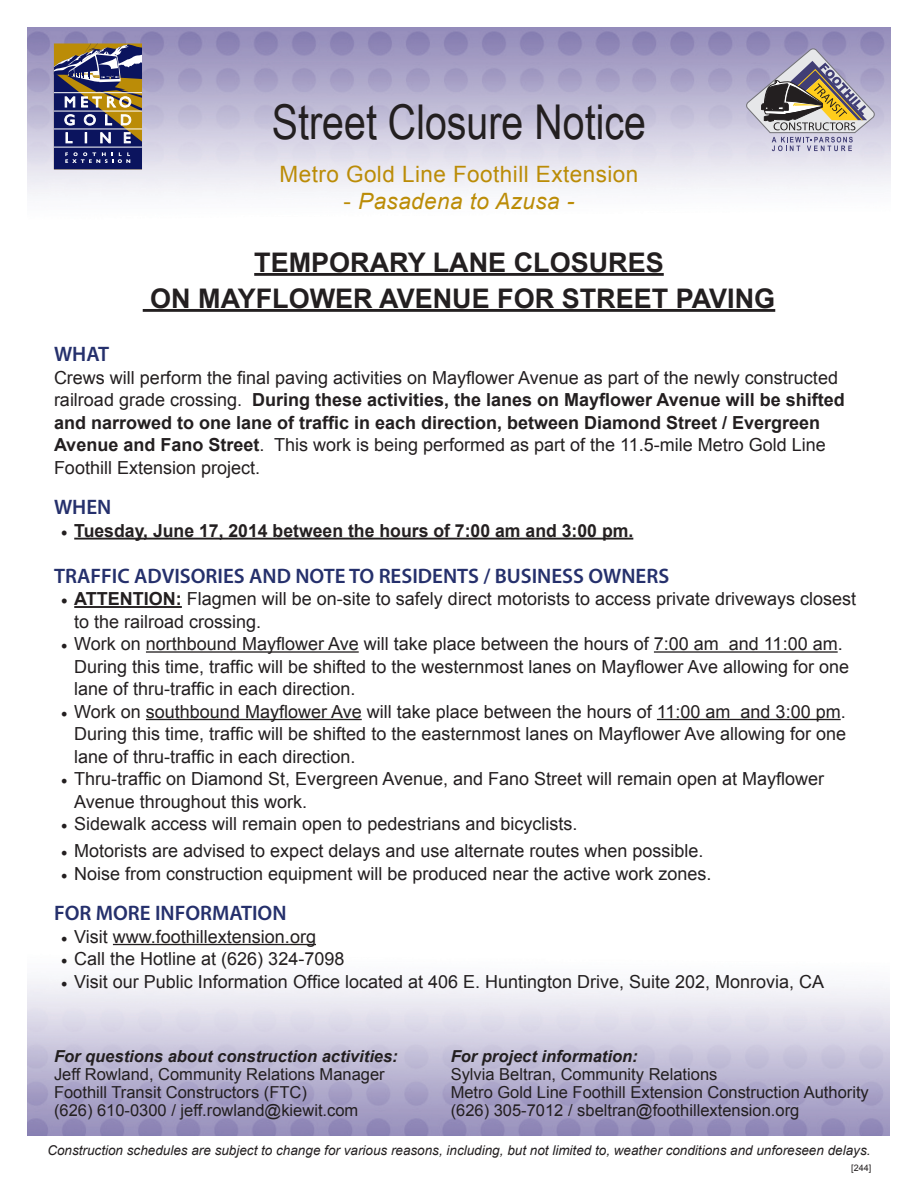
<style>
.page{position:relative;width:918px;height:1188px;background:#fff}
.page>*{position:absolute;margin:0;border:0;box-sizing:border-box;transform-origin:0 0}
.Heading{font:48px "Arial Narrow";color:#231f20}
.t1{font:700 27px/36px "Arial";color:#231f20;text-align:center}
.t2{font:22.5px "Arial";letter-spacing:.02em;color:#bb8c07}
.t3{font:italic 22.5px "Arial";letter-spacing:.02em;color:#bb8c07}
.Subheading{font:600 21px "Myriad Pro";color:#25306c}
.t4{font:18px/22.5px "Arial";color:#231f20}
.t5{font:700 18px "Arial";color:#231f20}
.Subheading-2{font:16.5px/18px "Arial";color:#231f20}
.Subheading-3{font:italic 700 16.5px "Arial";color:#231f20}
.t6{font:italic 13.5px "Arial";color:#231f20}
.t7{font:9px "Arial";color:#231f20}
.s1{font-style:normal}
.s2{font-weight:700}
.s3{font-family:"Minion Pro"}
.s4{font-family:"Minion Pro";font-weight:700}
.s5{font-weight:700;font-style:italic}
</style>
<div class="page">
<img style="left:27px;top:27px;width:864px;height:285px">
<svg style="left:54px;top:44px;width:88px;height:125px;background:#5c5768"></svg>
<svg style="left:746px;top:49px;width:128px;height:102px;background:#a6a0a8"></svg>
<hr style="left:74px;top:538px;width:559px;height:2px;background:#231f20">
<hr style="left:74px;top:606px;width:108px;height:2px;background:#231f20">
<hr style="left:146px;top:651px;width:213px;height:2px;background:#231f20">
<hr style="left:654px;top:651px;width:184px;height:2px;background:#231f20">
<hr style="left:146px;top:719px;width:216px;height:1px;background:#231f20">
<hr style="left:657px;top:719px;width:184px;height:1px;background:#231f20">
<hr style="left:113px;top:944px;width:203px;height:1px;background:#231f20">
<hr style="left:254px;top:273px;width:410px;height:3px;background:#231f20">
<hr style="left:143px;top:309px;width:632px;height:3px;background:#231f20">
<p class="Heading" style="left:272px;top:87px;width:376px">Street Closure Notice</p>
<p class="t2" style="left:280px;top:160px;width:360px">Metro Gold Line Foothill Extension</p>
<p class="t3" style="left:344px;top:187px;width:232px"><span class="s1">-</span> Pasadena to Azusa -</p>
<p class="t1" style="left:150px;top:245px;width:627px">TEMPORARY LANE CLOSURES<br>ON MAYFLOWER AVENUE FOR STREET PAVING</p>
<p class="Subheading" style="left:54px;top:341px;width:57px">WHAT</p>
<p class="t4" style="left:54px;top:366px;width:792px">Crews will perform the final paving activities on Mayflower Avenue as part of the newly constructed railroad grade crossing. <span class="s2">During these activities, the lanes on Mayflower Avenue will be shifted and narrowed to one lane of traffic in each direction, between Diamond Street / Evergreen Avenue and Fano Street</span>. This work is being performed as part of the 11.5-mile Metro Gold Line Foothill Extension project.</p>
<p class="Subheading" style="left:54px;top:494px;width:59px">WHEN</p>
<p class="t5" style="left:61px;top:518px;width:574px"><span class="s3">•</span> Tuesday, June 17, 2014 between the hours of 7:00 am and 3:00 pm.</p>
<p class="Subheading" style="left:54px;top:562px;width:617px">TRAFFIC ADVISORIES AND NOTE TO RESIDENTS / BUSINESS OWNERS</p>
<p class="t4" style="left:74px;top:588px;width:783px;text-indent:-14px"><span class="s4">•</span> <span class="s2">ATTENTION:</span> Flagmen will be on-site to safely direct motorists to access private driveways closest to the railroad crossing.</p>
<p class="t4" style="left:74px;top:633px;width:777px;text-indent:-14px"><span class="s3">•</span> Work on northbound Mayflower Ave will take place between the hours of 7:00 am and 11:00 am.<br>During this time, traffic will be shifted to the westernmost lanes on Mayflower Ave allowing for one lane of thru-traffic in each direction.</p>
<p class="t4" style="left:74px;top:700px;width:774px;text-align:justify;text-indent:-14px"><span class="s3">•</span> Work on southbound Mayflower Ave will take place between the hours of 11:00 am and 3:00 pm.<br>During this time, traffic will be shifted to the easternmost lanes on Mayflower Ave allowing for one lane of thru-traffic in each direction.</p>
<p class="t4" style="left:74px;top:768px;width:751px;text-indent:-14px"><span class="s3">•</span> Thru-traffic on Diamond St, Evergreen Avenue, and Fano Street will remain open at Mayflower<br>Avenue throughout this work.</p>
<p class="t4" style="left:61px;top:813px;width:518px"><span class="s3">•</span> Sidewalk access will remain open to pedestrians and bicyclists.</p>
<p class="t4" style="left:61px;top:840px;width:644px"><span class="s3">•</span> Motorists are advised to expect delays and use alternate routes when possible.</p>
<p class="t4" style="left:61px;top:862px;width:652px"><span class="s3">•</span> Noise from construction equipment will be produced near the active work zones.</p>
<p class="Subheading" style="left:54px;top:900px;width:234px">FOR MORE INFORMATION</p>
<p class="t4" style="left:61px;top:925px;width:257px"><span class="s3">•</span> Visit www.foothillextension.org</p>
<p class="t4" style="left:61px;top:948px;width:285px"><span class="s3">•</span> Call the Hotline at (626) 324-7098</p>
<p class="t4" style="left:61px;top:970px;width:765px"><span class="s3">•</span> Visit our Public Information Office located at 406 E. Huntington Drive, Suite 202, Monrovia, CA</p>
<p class="Subheading-2" style="left:54px;top:1048px;width:345px"><span class="s5">For questions about construction activities:<br></span>Jeff Rowland, Community Relations Manager<br>Foothill Transit Constructors (FTC)</p>
<p class="Subheading-2" style="left:54px;top:1102px;width:306px">(626) 610-0300 / jeff.rowland@kiewit.com</p>
<p class="Subheading-3" style="left:451px;top:1046px;width:189px">For project information:</p>
<p class="Subheading-2" style="left:451px;top:1066px;width:420px">Sylvia Beltran, Community Relations<br>Metro Gold Line Foothill Extension Construction Authority</p>
<p class="Subheading-2" style="left:451px;top:1102px;width:350px">(626) 305-7012 / sbeltran@foothillextension.org</p>
<p class="t6" style="left:47px;top:1141px;width:825px">Construction schedules are subject to change for various reasons, including, but not limited to, weather conditions and unforeseen delays.</p>
<p class="t7" style="left:851px;top:1162px;width:22px">[244]</p>
</div>
